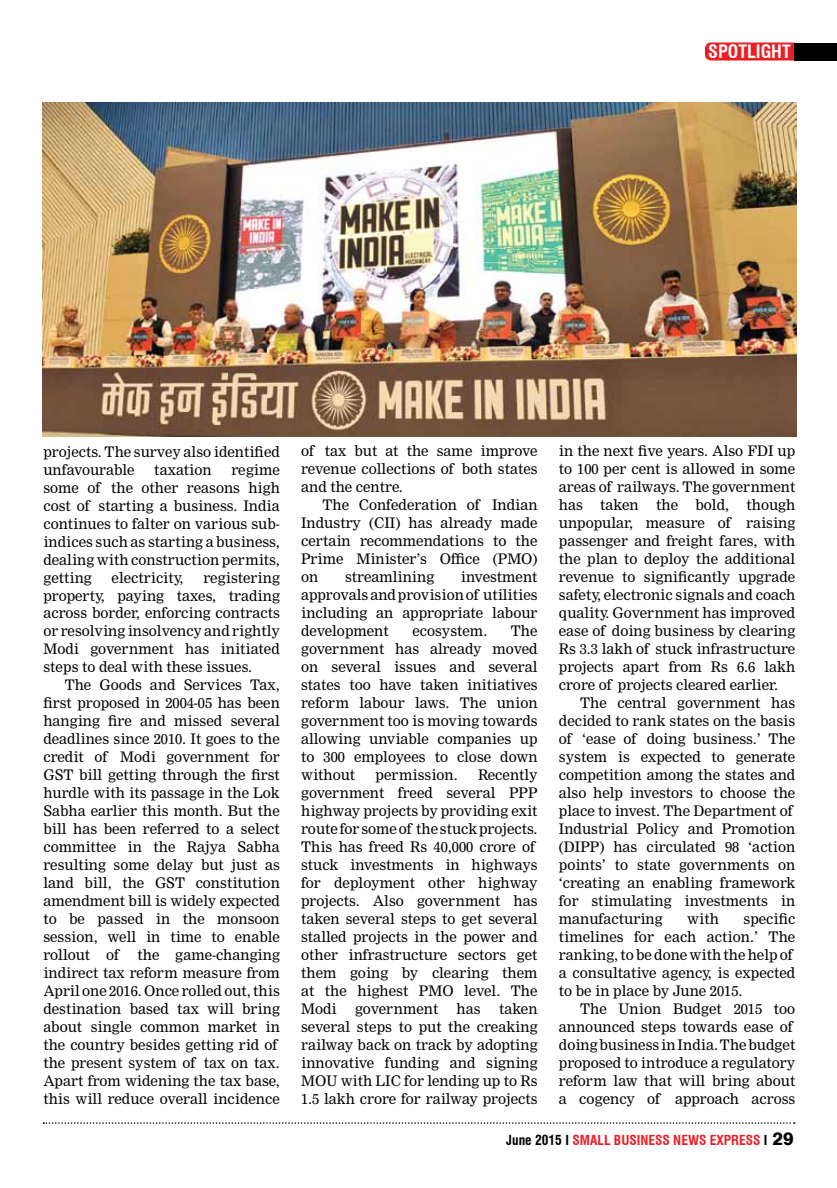
<style>
.page{position:relative;width:837px;height:1188px;background:#fff}
.page>*{position:absolute;margin:0;border:0;box-sizing:border-box;transform-origin:0 0}
.t1{font:700 condensed 18px "Swiss 721 BT";color:#fff}
.t2{font:14.25px/18px "Nimrod";color:#000;text-align:justify}
.t3{font:700 condensed 13.5px "Swiss 721 BT";color:#ed1d24}
.s1{color:#000}
.s2{font-weight:800;font-stretch:normal;font-size:18px;color:#000}
</style>
<div class="page">
<svg style="left:43px;top:1122px;width:752px;height:2px"></svg>
<div style="left:705px;top:43px;width:89px;height:18px;background:#ed1d24"></div>
<div style="left:794px;top:43px;width:43px;height:18px;background:#000"></div>
<img style="left:43px;top:102px;width:753px;height:335px">
<p class="t1" style="left:708px;top:41px;width:84px">SPOTLIGHT</p>
<p class="t2" style="left:43px;top:442px;width:238px">projects. The survey also identified unfavourable</p>
<p class="t2" style="left:43px;top:460px;width:238px;text-indent:188px">regime some of the other reasons high cost of starting a business. India continues to falter on various sub&shy;indices such as starting a business, dealing with construction permits, getting</p>
<p class="t2" style="left:154px;top:460px;width:59px">taxation</p>
<p class="t2" style="left:43px;top:568px;width:238px;text-indent:160px">registering property, paying taxes, trading across border, enforcing contracts or resolving insolvency and rightly Modi government has initiated steps to deal with these issues.</p>
<p class="t2" style="left:43px;top:676px;width:238px;text-indent:21px">The Goods and Services Tax, first proposed in 2004-05 has been hanging fire and missed several deadlines since 2010. It goes to the credit of Modi government for GST bill getting through the first hurdle with its passage in the Lok Sabha earlier this month. But the bill has been referred to a select committee in the Rajya Sabha resulting some delay but just as land bill, the GST constitution amendment bill is widely expected to be passed in the monsoon session, well in time to enable rollout of</p>
<p class="t2" style="left:112px;top:568px;width:73px">electricity,</p>
<p class="t2" style="left:43px;top:946px;width:238px;text-align:left;text-indent:94px">the game-changing indirect tax reform measure from<br>April one 2016. Once rolled out, this destination based tax will bring about single common market in the country besides getting rid of the present system of tax on tax.<br>Apart from widening the tax base, this will reduce overall incidence</p>
<p class="t2" style="left:301px;top:442px;width:238px">of tax but at the same improve revenue collections of both states and the centre.</p>
<p class="t2" style="left:301px;top:496px;width:238px;text-indent:21px">The Confederation of Indian Industry (CII) has already made certain recommendations to the Prime Minister’s Office (PMO) on</p>
<p class="t2" style="left:301px;top:568px;width:238px;text-indent:160px">investment approvals and provision of utilities including an appropriate labour development</p>
<p class="t2" style="left:345px;top:568px;width:91px">streamlining</p>
<p class="t2" style="left:301px;top:622px;width:238px;text-indent:210px">The government has already moved on several issues and several states too have taken initiatives reform labour laws. The union government too is moving towards allowing unviable companies up to 300 employees to close down without</p>
<p class="t2" style="left:412px;top:622px;width:76px">ecosystem.</p>
<p class="t2" style="left:301px;top:766px;width:238px;text-align:left;text-indent:177px">Recently government freed several PPP highway projects by providing exit route for some of the stuck projects.<br>This has freed Rs 40,000 crore of stuck investments in highways for deployment other highway projects. Also government has taken several steps to get several stalled projects in the power and other infrastructure sectors get them going by clearing them at the highest PMO level. The<br>Modi</p>
<p class="t2" style="left:376px;top:766px;width:84px">permission.</p>
<p class="t2" style="left:301px;top:1000px;width:238px;text-indent:198px">taken several steps to put the creaking railway back on track by adopting innovative funding and signing MOU with LIC for lending up to Rs 1.5 lakh crore for railway projects</p>
<p class="t2" style="left:355px;top:1000px;width:85px">government</p>
<p class="t2" style="left:457px;top:1000px;width:26px">has</p>
<p class="t2" style="left:559px;top:442px;width:238px">in the next five years. Also FDI up to 100 per cent is allowed in some areas of railways. The government has taken the bold, though unpopular, measure of raising passenger and freight fares, with the plan to deploy the additional revenue to significantly upgrade safety, electronic signals and coach quality. Government has improved ease of doing business by clearing Rs 3.3 lakh of stuck infrastructure projects apart from Rs 6.6 lakh crore of projects cleared earlier.</p>
<p class="t2" style="left:559px;top:694px;width:238px;text-align:left;text-indent:21px">The central government has decided to rank states on the basis of ‘ease of doing business.’ The system is expected to generate competition among the states and also help investors to choose the place to invest. The Department of<br>Industrial Policy and Promotion (DIPP) has circulated 98 ‘action points’ to state governments on ‘creating an enabling framework for stimulating investments in manufacturing</p>
<p class="t2" style="left:559px;top:910px;width:238px;text-align:left;text-indent:185px">specific timelines for each action.’ The ranking, to be done with the help of a consultative agency, is expected to be in place by June 2015.</p>
<p class="t2" style="left:559px;top:1000px;width:238px;text-align:left;text-indent:21px">The Union Budget 2015 too announced steps towards ease of doing business in India. The budget proposed to introduce a regulatory reform law that will bring about a cogency of approach across</p>
<p class="t2" style="left:687px;top:910px;width:33px">with</p>
<p class="t3" style="left:506px;top:1132px;width:289px"><span class="s1">JUNE 2015 I</span> SMALL BUSI NESS NEWS EXPRESS <span class="s1">I</span> <span class="s2">29</span></p>
</div>
